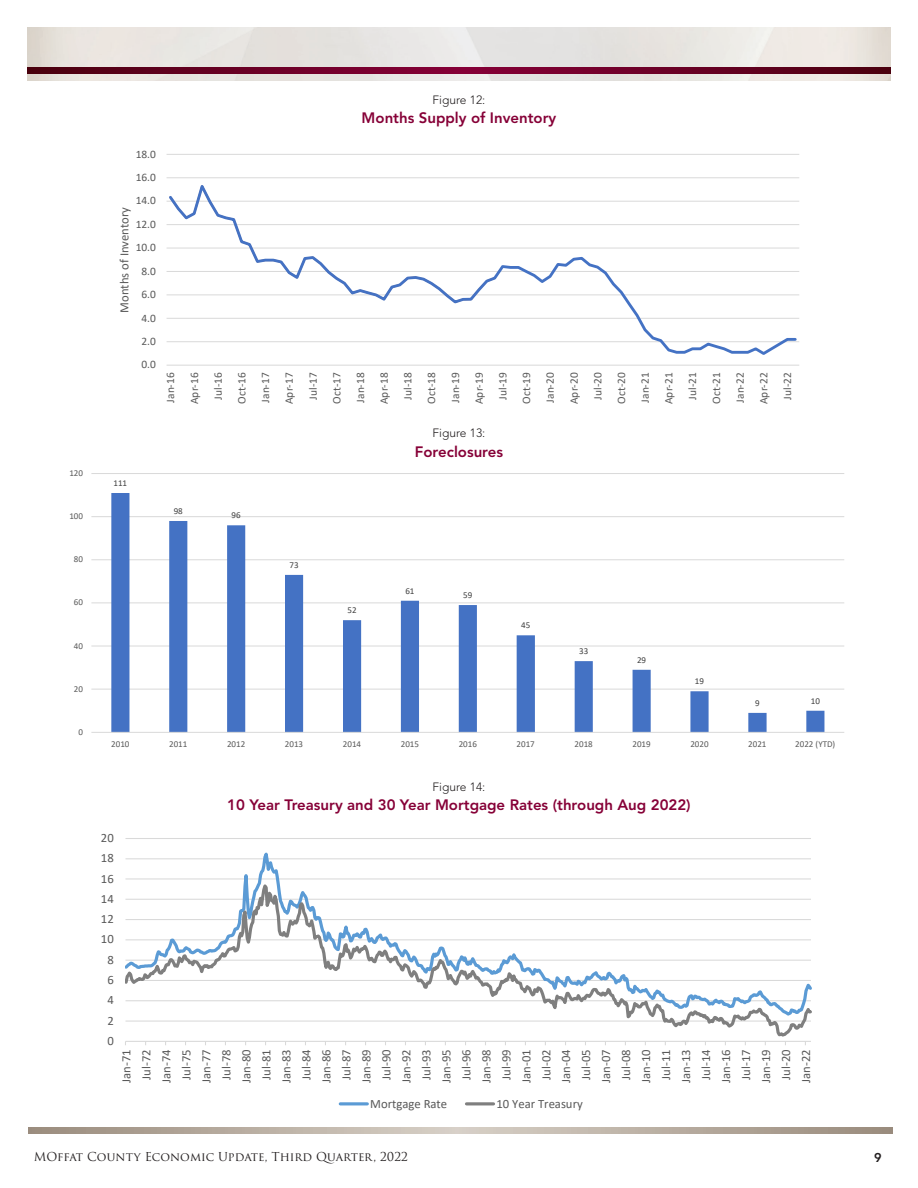
<style>
.page{position:relative;width:918px;height:1188px;background:#fff}
.page>*{position:absolute;margin:0;border:0;box-sizing:border-box;transform-origin:0 0}
.t1{font:800 15px "Avenir";color:#860037}
.t2{font:12.75px/20px "Calibri";color:#595959;text-align:justify}
.t3{font:800 12.75px "Avenir";color:#231f20}
.t4{font:12.6px "Calibri";letter-spacing:.005em;color:#595959}
.t5{font:12px "Trajan Pro 3";color:#231f20}
.t6{font:300 12px "Avenir";color:#231f20}
.t7{font:11.4px/23.7px "Calibri";color:#595959;text-align:center}
.t8{font:9px "Calibri";color:#595959}
.t9{font:9px "Calibri";color:#404040}
</style>
<div class="page">
<img style="left:27px;top:27px;width:864px;height:54px">
<svg style="left:27px;top:68px;width:864px;height:6px;background:#680023"></svg>
<svg style="left:28px;top:1128px;width:864px;height:6px;background:#b8ada1"></svg>
<hr style="left:125px;top:1041px;width:686px;height:1px;background:#d9d9d9">
<svg style="left:125px;top:838px;width:686px;height:41px"></svg>
<svg style="left:125px;top:879px;width:687px;height:158px"></svg>
<hr style="left:340px;top:1102px;width:27px;height:3px;background:#5b9bd5">
<hr style="left:466px;top:1102px;width:28px;height:3px;background:#7f7f7f">
<hr style="left:167px;top:341px;width:632px;height:1px;background:#d9d9d9">
<hr style="left:167px;top:318px;width:632px;height:1px;background:#d9d9d9">
<hr style="left:167px;top:294px;width:632px;height:1px;background:#d9d9d9">
<hr style="left:167px;top:271px;width:632px;height:1px;background:#d9d9d9">
<hr style="left:167px;top:248px;width:632px;height:1px;background:#d9d9d9">
<hr style="left:167px;top:224px;width:632px;height:1px;background:#d9d9d9">
<hr style="left:167px;top:201px;width:632px;height:1px;background:#d9d9d9">
<hr style="left:167px;top:177px;width:632px;height:1px;background:#d9d9d9">
<hr style="left:167px;top:154px;width:632px;height:1px;background:#d9d9d9">
<hr style="left:167px;top:365px;width:632px;height:1px;background:#d9d9d9">
<svg style="left:166px;top:185px;width:632px;height:170px"></svg>
<hr style="left:91px;top:689px;width:753px;height:1px;background:#d9d9d9">
<hr style="left:91px;top:646px;width:753px;height:1px;background:#d9d9d9">
<hr style="left:91px;top:603px;width:753px;height:1px;background:#d9d9d9">
<hr style="left:91px;top:559px;width:753px;height:1px;background:#d9d9d9">
<hr style="left:91px;top:516px;width:753px;height:1px;background:#d9d9d9">
<hr style="left:91px;top:473px;width:753px;height:1px;background:#d9d9d9">
<svg style="left:111px;top:493px;width:713px;height:239px"></svg>
<hr style="left:91px;top:732px;width:753px;height:1px;background:#d9d9d9">
<p class="t8" style="left:69px;top:467px;width:15px">120</p>
<p class="t8" style="left:69px;top:510px;width:15px">100</p>
<p class="t8" style="left:74px;top:553px;width:11px">80</p>
<p class="t8" style="left:74px;top:596px;width:11px">60</p>
<p class="t8" style="left:74px;top:639px;width:11px">40</p>
<p class="t8" style="left:74px;top:683px;width:11px">20</p>
<p class="t8" style="left:78px;top:726px;width:6px">0</p>
<p class="t7" style="left:136px;top:142px;width:22px">18.0</p>
<p class="t7" style="left:136px;top:165px;width:22px">16.0</p>
<p class="t7" style="left:136px;top:189px;width:22px">14.0</p>
<p class="t4" style="left:116px;top:313px;width:107px;rotate:-90deg">Months of Inventory</p>
<p class="t7" style="left:136px;top:212px;width:22px">12.0</p>
<p class="t7" style="left:136px;top:235px;width:22px">10.0</p>
<p class="t7" style="left:142px;top:259px;width:16px">8.0</p>
<p class="t7" style="left:142px;top:282px;width:16px">6.0</p>
<p class="t7" style="left:142px;top:306px;width:16px">4.0</p>
<p class="t7" style="left:142px;top:329px;width:16px">2.0</p>
<p class="t7" style="left:142px;top:353px;width:16px">0.0</p>
<p class="t9" style="left:114px;top:477px;width:15px">111</p>
<p class="t6" style="left:433px;top:92px;width:54px">Figure 12:</p>
<p class="t1" style="left:362px;top:109px;width:196px">Months Supply of Inventory</p>
<p class="t7" style="left:158px;top:404px;width:33px;rotate:-90deg">Jan-16<br>Apr-16<br>Jul-16<br>Oct-16<br>Jan-17<br>Apr-17<br>Jul-17<br>Oct-17<br>Jan-18<br>Apr-18<br>Jul-18<br>Oct-18<br>Jan-19<br>Apr-19<br>Jul-19<br>Oct-19<br>Jan-20<br>Apr-20<br>Jul-20<br>Oct-20<br>Jan-21<br>Apr-21<br>Jul-21<br>Oct-21<br>Jan-22<br>Apr-22<br>Jul-22</p>
<p class="t9" style="left:174px;top:505px;width:11px">98</p>
<p class="t9" style="left:232px;top:509px;width:11px">96</p>
<p class="t6" style="left:433px;top:426px;width:54px">Figure 13:</p>
<p class="t1" style="left:415px;top:443px;width:90px">Foreclosures</p>
<p class="t9" style="left:290px;top:559px;width:11px">73</p>
<p class="t9" style="left:347px;top:604px;width:11px">52</p>
<p class="t9" style="left:405px;top:585px;width:11px">61</p>
<p class="t9" style="left:463px;top:589px;width:11px">59</p>
<p class="t9" style="left:521px;top:619px;width:11px">45</p>
<p class="t9" style="left:579px;top:645px;width:11px">33</p>
<p class="t9" style="left:637px;top:654px;width:11px">29</p>
<p class="t9" style="left:695px;top:675px;width:11px">19</p>
<p class="t9" style="left:755px;top:697px;width:6px">9</p>
<p class="t9" style="left:811px;top:695px;width:11px">10</p>
<p class="t8" style="left:111px;top:737px;width:20px">2010</p>
<p class="t8" style="left:169px;top:737px;width:20px">2011</p>
<p class="t8" style="left:227px;top:737px;width:20px">2012</p>
<p class="t8" style="left:285px;top:737px;width:20px">2013</p>
<p class="t8" style="left:343px;top:737px;width:20px">2014</p>
<p class="t8" style="left:401px;top:737px;width:20px">2015</p>
<p class="t8" style="left:459px;top:737px;width:20px">2016</p>
<p class="t8" style="left:517px;top:737px;width:20px">2017</p>
<p class="t8" style="left:575px;top:737px;width:20px">2018</p>
<p class="t8" style="left:632px;top:737px;width:20px">2019</p>
<p class="t8" style="left:690px;top:737px;width:20px">2020</p>
<p class="t8" style="left:748px;top:737px;width:20px">2021</p>
<p class="t8" style="left:795px;top:737px;width:42px">2022 (YTD)</p>
<p class="t2" style="left:101px;top:827px;width:14px">20</p>
<p class="t2" style="left:101px;top:848px;width:14px">18</p>
<p class="t2" style="left:101px;top:868px;width:14px">16</p>
<p class="t2" style="left:101px;top:888px;width:14px">14</p>
<p class="t2" style="left:101px;top:909px;width:14px">12</p>
<p class="t2" style="left:101px;top:929px;width:14px">10</p>
<p class="t2" style="left:107px;top:949px;width:8px">8</p>
<p class="t2" style="left:107px;top:969px;width:8px">6</p>
<p class="t2" style="left:107px;top:990px;width:8px">4</p>
<p class="t2" style="left:107px;top:1010px;width:8px">2</p>
<p class="t2" style="left:107px;top:1030px;width:8px">0</p>
<p class="t6" style="left:433px;top:780px;width:54px">Figure 14:</p>
<p class="t1" style="left:227px;top:796px;width:465px">10 Year Treasury and 30 Year Mortgage Rates (through Aug 2022)</p>
<p class="t2" style="left:116px;top:1083px;width:35px;rotate:-90deg">Jan-71<br>Jul-72<br>Jan-74<br>Jul-75<br>Jan-77<br>Jul-78<br>Jan-80<br>Jul-81<br>Jan-83<br>Jul-84<br>Jan-86<br>Jul-87<br>Jan-89<br>Jul-90<br>Jan-92<br>Jul-93<br>Jan-95<br>Jul-96<br>Jan-98<br>Jul-99<br>Jan-01<br>Jul-02<br>Jan-04<br>Jul-05<br>Jan-07<br>Jul-08<br>Jan-10<br>Jul-11<br>Jan-13<br>Jul-14<br>Jan-16<br>Jul-17<br>Jan-19<br>Jul-20<br>Jan-22</p>
<p class="t2" style="left:370px;top:1093px;width:79px">Mortgage Rate</p>
<p class="t2" style="left:496px;top:1093px;width:88px">10 Year Treasury</p>
<p class="t5" style="left:34px;top:1148px;width:376px">MOffat County Economic Update, Third Quarter, 2022</p>
<p class="t3" style="left:874px;top:1150px;width:9px">9</p>
</div>
